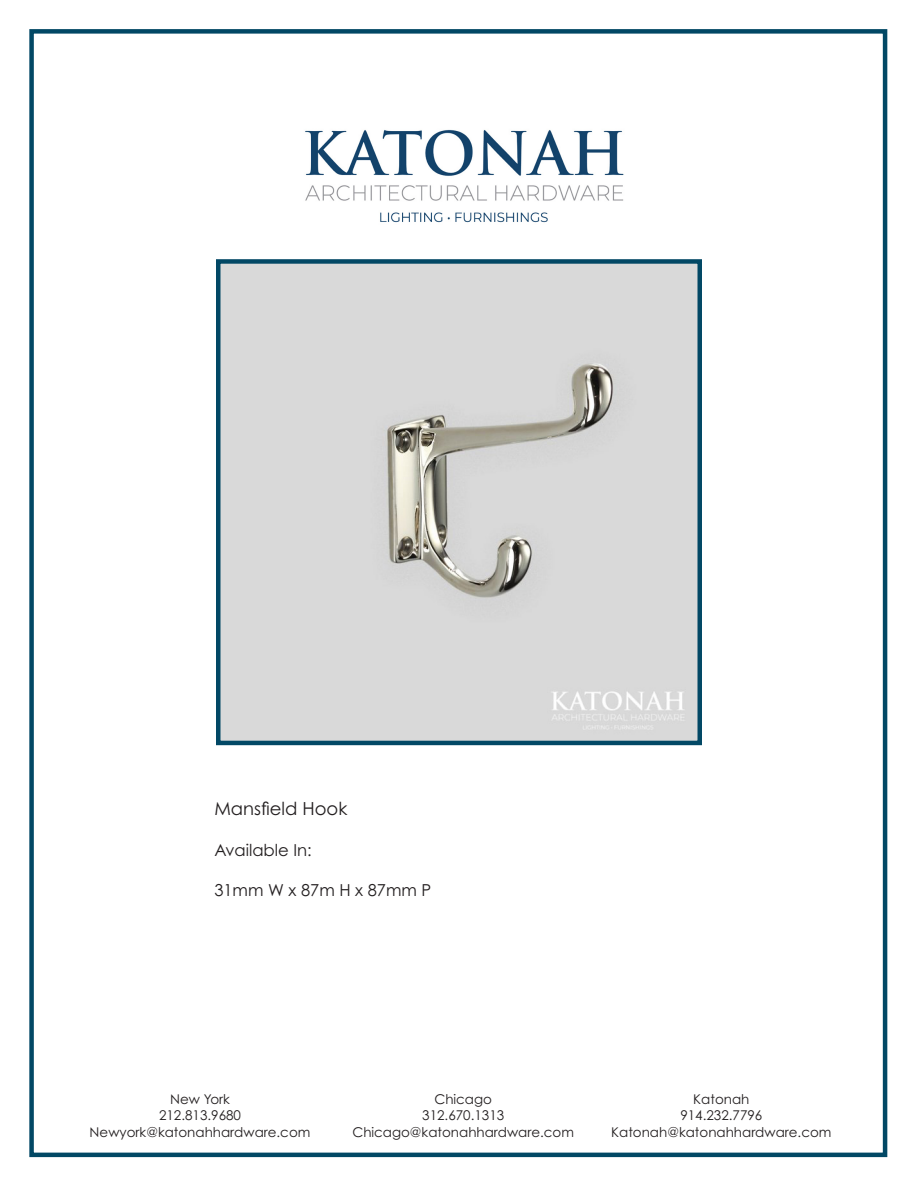
<style>
.page{position:relative;width:918px;height:1188px;background:#fff}
.page>*{position:absolute;margin:0;border:0;box-sizing:border-box;transform-origin:0 0}
.t1{font:18px "Century Gothic Pro";color:#231f20}
.t2{font:16.5px "Century Gothic Pro";color:#231f20}
.t3{font:13.5px "Century Gothic Pro";color:#231f20}
</style>
<div class="page">
<div style="left:29px;top:29px;width:858px;height:1128px;border:4px solid #024865"></div>
<img style="left:221px;top:264px;width:476px;height:476px">
<div style="left:216px;top:259px;width:486px;height:486px;border:4px solid #024865"></div>
<img style="left:305px;top:129px;width:319px;height:94px">
<p class="t1" style="left:214px;top:797px;width:135px">Mansfield Hook</p>
<p class="t2" style="left:214px;top:840px;width:99px">Available In:</p>
<p class="t2" style="left:214px;top:880px;width:218px">31mm W x 87m H x 87mm P</p>
<p class="t3" style="left:170px;top:1091px;width:61px">New York</p>
<p class="t3" style="left:159px;top:1107px;width:83px">212.813.9680</p>
<p class="t3" style="left:90px;top:1123px;width:222px">Newyork@katonahhardware.com</p>
<p class="t3" style="left:434px;top:1091px;width:59px">Chicago</p>
<p class="t3" style="left:422px;top:1107px;width:83px">312.670.1313</p>
<p class="t3" style="left:352px;top:1123px;width:223px">Chicago@katonahhardware.com</p>
<p class="t3" style="left:693px;top:1091px;width:58px">Katonah</p>
<p class="t3" style="left:680px;top:1107px;width:83px">914.232.7796</p>
<p class="t3" style="left:611px;top:1123px;width:222px">Katonah@katonahhardware.com</p>
</div>
